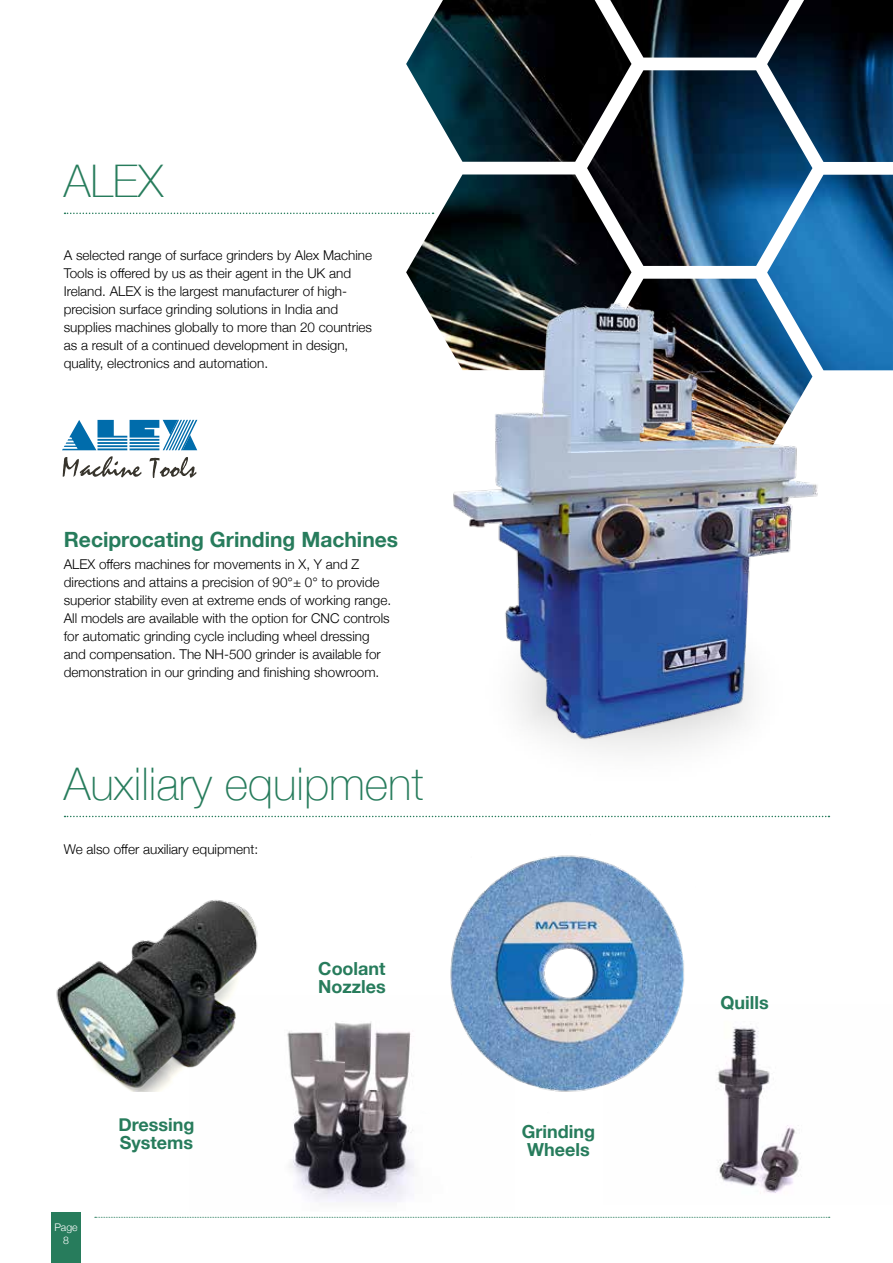
<style>
.page{position:relative;width:893px;height:1263px;background:#fff}
.page>*{position:absolute;margin:0;border:0;box-sizing:border-box;transform-origin:0 0}
.t1{font:100 45px "Helvetica Neue";color:#277c5c}
.t2{font:700 21px "Helvetica Neue";color:#277c5c}
.t3{font:700 18px/18px "Helvetica Neue";color:#277c5c}
.t4{font:300 13.5px/18px "Helvetica Neue";color:#000}
.t5{font:300 10.5px/12.6px "Helvetica Neue";color:#fff;text-align:center}
</style>
<div class="page">
<img style="left:290px;top:1021px;width:124px;height:181px">
<svg style="left:236px;top:0;width:657px;height:371px"></svg>
<svg style="left:95px;top:1217px;width:735px;height:1px"></svg>
<svg style="left:65px;top:213px;width:369px;height:1px"></svg>
<svg style="left:62px;top:420px;width:135px;height:30px"></svg>
<svg style="left:63px;top:456px;width:79px;height:21px"></svg>
<svg style="left:149px;top:457px;width:48px;height:21px"></svg>
<img style="left:717px;top:1027px;width:84px;height:166px">
<img style="left:450px;top:855px;width:234px;height:237px">
<img style="left:56px;top:900px;width:240px;height:191px">
<img style="left:400px;top:281px;width:453px;height:471px">
<svg style="left:65px;top:816px;width:764px;height:1px"></svg>
<div style="left:51px;top:1212px;width:30px;height:51px;background:#277c5c"></div>
<h1 class="t1" style="left:64px;top:146px;width:101px">ALEX</h1>
<p class="t4" style="left:64px;top:245px;width:310px">A selected range of surface grinders by Alex Machine Tools is offered by us as their agent in the UK and Ireland. ALEX is the largest manufacturer of high&shy;precision surface grinding solutions in India and supplies machines globally to more than 20 countries as a result of a continued development in design, quality, electronics and automation.</p>
<h2 class="t2" style="left:64px;top:523px;width:336px">Reciprocating Grinding Machines</h2>
<p class="t4" style="left:64px;top:554px;width:329px">ALEX offers machines for movements in X, Y and Z directions and attains a precision of 90°± 0° to provide superior stability even at extreme ends of working range.<br>All models are available with the option for CNC controls for automatic grinding cycle including wheel dressing and compensation. The NH-500 grinder is available for demonstration in our grinding and finishing showroom.</p>
<h1 class="t1" style="left:64px;top:750px;width:361px">Auxiliary equipment</h1>
<p class="t4" style="left:64px;top:839px;width:196px">We also offer auxiliary equipment:</p>
<p class="t5" style="left:54px;top:1221px;width:25px">Page<br>8</p>
<h3 class="t3" style="left:118px;top:1116px;width:77px">Dressing<br>Systems</h3>
<h3 class="t3" style="left:318px;top:960px;width:69px">Coolant<br>Nozzles</h3>
<h3 class="t3" style="left:522px;top:1123px;width:75px">Grinding<br>Wheels</h3>
<h3 class="t3" style="left:720px;top:994px;width:50px">Quills</h3>
</div>
